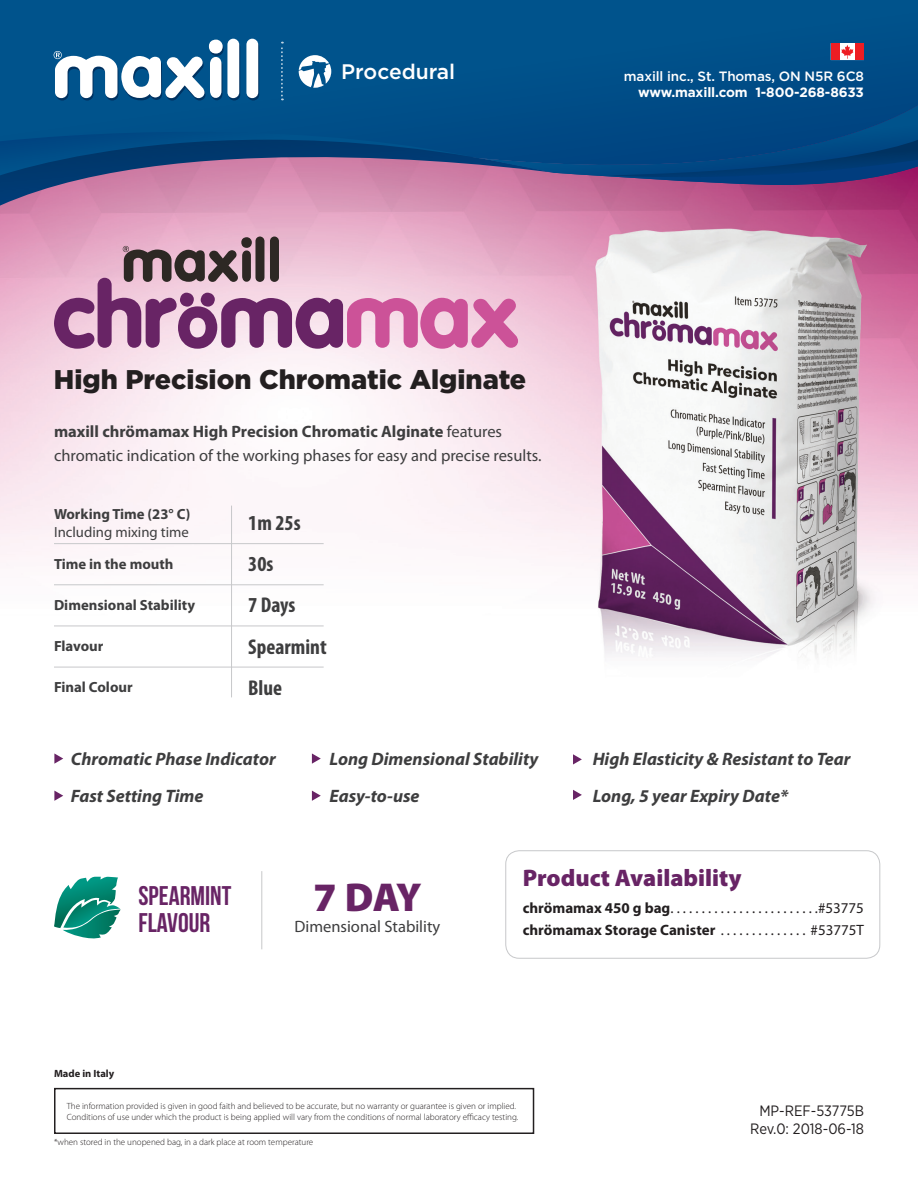
<style>
.page{position:relative;width:918px;height:1188px;background:#fff}
.page>*{position:absolute;margin:0;border:0;box-sizing:border-box;transform-origin:0 0}
.t1{font:900 40.5px "Myriad Pro";color:#682465}
.t2{font:900 27px "Gotham";color:#231f20}
.t3{font:27px "Bebas Neue";color:#682465}
.t4{font:900 24px "Myriad Pro";color:#682465}
.t5{font:700 condensed 21.45px "Myriad Pro";color:#3e3e3f}
.t6{font:500 21px "Gotham";color:#fff}
.t7{font:italic 700 18px "Myriad Pro";color:#3e3e3f}
.t8{font:16.5px/24px "Myriad Pro";color:#3e3e3f}
.t9{font:700 15px "Myriad Pro";color:#231f20}
.t10{font:15px/18px "Gotham Narrow";color:#231f20;text-align:right}
.t11{font:15px "Myriad Pro";color:#231f20}
.t12{font:700 14.7px "Myriad Pro";color:#3e3e3f}
.t13{font:14.7px "Myriad Pro";color:#3e3e3f}
.t14{font:500 13.5px "Gotham";letter-spacing:-.01em;color:#fff}
.t15{font:700 13.5px "Gotham";letter-spacing:-.01em;color:#fff}
.t16{font:700 10.5px "Myriad Pro";color:#231f20}
.t17{font:300 9px/10.8px "Myriad Pro";color:#231f20}
.s1{font-weight:700}
</style>
<div class="page">
<img style="left:0;top:185px;width:918px;height:482px">
<div style="left:54px;top:1088px;width:480px;height:46px;border:2px solid #231f20"></div>
<div style="left:46px;top:1131px;width:275px;height:24px;background:#fff"></div>
<div style="left:0;top:0;width:918px;height:39px;background:#00538c"></div>
<svg style="left:0;top:185px;width:554px;height:21px;background:#ca87ac"></svg>
<div style="left:505px;top:850px;width:375px;height:109px;border:1px solid #c7c8ca;border-radius:14px"></div>
<svg style="left:54px;top:237px;width:464px;height:112px;background:#c692b1"></svg>
<svg style="left:54px;top:877px;width:67px;height:62px"></svg>
<hr style="left:261px;top:871px;width:1px;height:78px;background:#c7c8ca">
<hr style="left:54px;top:543px;width:270px;height:1px;background:#c7c8ca">
<hr style="left:54px;top:584px;width:270px;height:1px;background:#c7c8ca">
<hr style="left:54px;top:626px;width:270px;height:1px;background:#c7c8ca">
<hr style="left:54px;top:667px;width:270px;height:1px;background:#c7c8ca">
<hr style="left:231px;top:506px;width:1px;height:191px;background:#c7c8ca">
<svg style="left:54px;top:753px;width:9px;height:11px"></svg>
<svg style="left:312px;top:753px;width:9px;height:11px"></svg>
<svg style="left:573px;top:790px;width:9px;height:10px"></svg>
<svg style="left:54px;top:791px;width:9px;height:10px"></svg>
<svg style="left:312px;top:791px;width:9px;height:10px"></svg>
<svg style="left:573px;top:754px;width:9px;height:11px"></svg>
<svg style="left:0;top:39px;width:918px;height:146px;background:#1f578d"></svg>
<h3 class="t6" style="left:341px;top:59px;width:116px">Procedural</h3>
<h3 class="t14" style="left:624px;top:68px;width:242px">maxill inc., St. Thomas, ON N5R 6C8</h3>
<h3 class="t15" style="left:638px;top:84px;width:227px">www.maxill.com 1-800-268-8633</h3>
<h2 class="t2" style="left:54px;top:363px;width:474px">High Precision Chromatic Alginate</h2>
<h3 class="t8" style="left:54px;top:419px;width:489px"><span class="s1">maxill chrömamax High Precision Chromatic Alginate</span> features chromatic indication of the working phases for easy and precise results.</h3>
<h3 class="t12" style="left:54px;top:504px;width:138px">Working Time (23° C)</h3>
<h3 class="t13" style="left:54px;top:523px;width:136px">Including mixing time</h3>
<h3 class="t5" style="left:248px;top:510px;width:54px">1m 25s</h3>
<h3 class="t12" style="left:54px;top:554px;width:121px">Time in the mouth</h3>
<h3 class="t5" style="left:248px;top:551px;width:27px">30s</h3>
<h3 class="t12" style="left:54px;top:595px;width:143px">Dimensional Stability</h3>
<h3 class="t5" style="left:248px;top:592px;width:49px">7 Days</h3>
<h3 class="t12" style="left:54px;top:637px;width:51px">Flavour</h3>
<h3 class="t5" style="left:248px;top:633px;width:80px">Spearmint</h3>
<h3 class="t12" style="left:54px;top:678px;width:80px">Final Colour</h3>
<h3 class="t5" style="left:248px;top:674px;width:35px">Blue</h3>
<h3 class="t7" style="left:71px;top:748px;width:206px">Chromatic Phase Indicator</h3>
<h3 class="t7" style="left:329px;top:748px;width:210px">Long Dimensional Stability</h3>
<h3 class="t7" style="left:71px;top:784px;width:134px">Fast Setting Time</h3>
<h3 class="t7" style="left:329px;top:784px;width:92px">Easy-to-use</h3>
<h3 class="t7" style="left:593px;top:784px;width:197px">Long, 5 year Expiry Date*</h3>
<h3 class="t7" style="left:593px;top:748px;width:259px">High Elasticity &amp; Resistant to Tear</h3>
<h2 class="t3" style="left:138px;top:881px;width:94px">SPEARMINT</h2>
<h1 class="t1" style="left:313px;top:870px;width:110px">7 DAY</h1>
<h2 class="t3" style="left:138px;top:908px;width:73px">FLAVOUR</h2>
<h3 class="t8" style="left:295px;top:914px;width:147px">Dimensional Stability</h3>
<h3 class="t4" style="left:523px;top:862px;width:220px">Product Availability</h3>
<h3 class="t9" style="left:523px;top:898px;width:149px">chrömamax 450 g bag</h3>
<h3 class="t11" style="left:818px;top:898px;width:47px">#53775</h3>
<h3 class="t9" style="left:523px;top:920px;width:194px">chrömamax Storage Canister</h3>
<h3 class="t11" style="left:811px;top:921px;width:55px">#53775T</h3>
<p class="t16" style="left:54px;top:1067px;width:62px">Made in Italy</p>
<p class="t17" style="left:67px;top:1101px;width:453px">The information provided is given in good faith and believed to be accurate, but no warranty or guarantee is given or implied.<br>Conditions of use under which the product is being applied will vary from the conditions of normal laboratory efficacy testing.</p>
<p class="t17" style="left:54px;top:1137px;width:261px">*when stored in the unopened bag, in a dark place at room temperature</p>
<h3 class="t10" style="left:750px;top:1101px;width:115px">MP-REF-53775B<br>Rev.0: 2018-06-18</h3>
</div>
